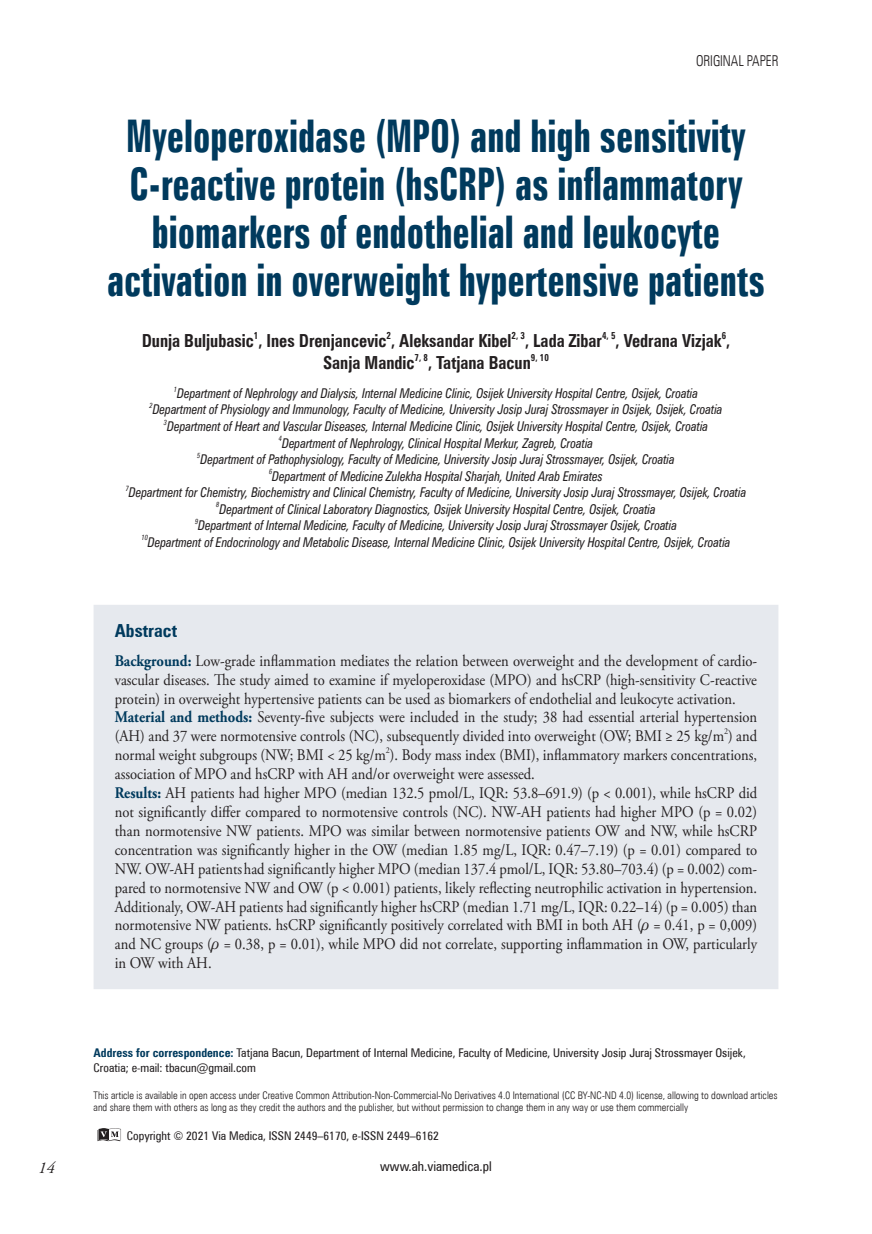
<style>
.page{position:relative;width:872px;height:1234px;background:#fff}
.page>*{position:absolute;margin:0;border:0;box-sizing:border-box;transform-origin:0 0}
.t1{font:700 45px/48px "Zurich X Cn EU";color:#003a5d;text-align:center;scale:.89 1}
.t2{font:700 18px "Zurich Cn EU";color:#231f20;scale:.92 1}
.t3{font:700 18px "Zurich Cn EU";color:#003a5d}
.t4{font:italic 16.5px "Adobe Garamond Pro";color:#231f20}
.t5{font:16.2px/18.9px "Adobe Garamond Pro";color:#231f20;scale:.9 1}
.t6{font:15px "Zurich Lt Cn EU";color:#231f20;scale:.9 1}
.t7{font:italic 13.5px/16.5px "Zurich Cn EU";color:#231f20;text-align:center;scale:.9 1}
.t8{font:13.5px "Zurich Cn EU";color:#231f20}
.t9{font:12px/14.4px "Zurich Cn EU";color:#231f20}
.t10{font:10.5px/12.6px "Zurich Lt Cn EU";color:#231f20}
.t11{font:700 9.9px "Zurich Cn EU";color:#231f20;scale:.92 1}
.t12{font:8.85px "Adobe Garamond Pro";color:#231f20;scale:.9 1}
.s1{font-weight:700;color:#003a5d}
</style>
<div class="page">
<div style="left:94px;top:604px;width:684px;height:384px;background:#e6e9ee;border:2px solid #e6e9ee"></div>
<svg style="left:98px;top:1128px;width:23px;height:12px"></svg>
<p class="t6" style="left:696px;top:52px;width:93px">original paper</p>
<h1 class="t1" style="left:107px;top:111px;width:740px">Myeloperoxidase (MPO) and high sensitivity C-reactive protein (hsCRP) as inflammatory biomarkers of endothelial and leukocyte activation in overweight hypertensive patients</h1>
<p class="t2" style="left:142px;top:329px;width:403px">Dunja Buljubasic , Ines Drenjancevic , Aleksandar Kibel</p>
<p class="t11" style="left:254px;top:329px;width:6px">1</p>
<p class="t11" style="left:386px;top:329px;width:6px">2</p>
<p class="t11" style="left:511px;top:329px;width:16px">2, 3</p>
<p class="t2" style="left:525px;top:329px;width:85px">, Lada Zibar</p>
<p class="t11" style="left:602px;top:329px;width:16px">4, 5</p>
<p class="t2" style="left:615px;top:329px;width:126px">, Vedrana Vizjak ,</p>
<p class="t11" style="left:721px;top:329px;width:6px">6</p>
<p class="t2" style="left:323px;top:351px;width:101px">Sanja Mandic</p>
<p class="t11" style="left:414px;top:351px;width:16px">7, 8</p>
<p class="t2" style="left:428px;top:351px;width:113px">, Tatjana Bacun</p>
<p class="t11" style="left:531px;top:351px;width:21px">9, 10</p>
<p class="t7" style="left:126px;top:385px;width:691px"><sup>1</sup>Department of Nephrology and Dialysis, Internal Medicine Clinic, Osijek University Hospital Centre, Osijek, Croatia<br><sup>2</sup>Department of Physiology and Immunology, Faculty of Medicine, University Josip Juraj Strossmayer in Osijek, Osijek, Croatia <sup>3</sup>Department of Heart and Vascular Diseases, Internal Medicine Clinic, Osijek University Hospital Centre, Osijek, Croatia<br><sup>4</sup>Department of Nephrology, Clinical Hospital Merkur, Zagreb, Croatia<br><sup>5</sup>Department of Pathophysiology, Faculty of Medicine, University Josip Juraj Strossmayer, Osijek, Croatia<br><sup>6</sup>Department of Medicine Zulekha Hospital Sharjah, United Arab Emirates<br><sup>7</sup>Department for Chemistry, Biochemistry and Clinical Chemistry, Faculty of Medicine, University Josip Juraj Strossmayer, Osijek, Croatia <sup>8</sup>Department of Clinical Laboratory Diagnostics, Osijek University Hospital Centre, Osijek, Croatia<br><sup>9</sup>Department of Internal Medicine, Faculty of Medicine, University Josip Juraj Strossmayer Osijek, Croatia<br><sup>10</sup>Department of Endocrinology and Metabolic Disease, Internal Medicine Clinic, Osijek University Hospital Centre, Osijek, Croatia</p>
<p class="t3" style="left:115px;top:619px;width:64px">Abstract</p>
<p class="t5" style="left:115px;top:651px;width:715px"><span class="s1">Background:</span> Low-grade inflammation mediates the relation between overweight and the development of cardio&shy;vascular diseases. The study aimed to examine if myeloperoxidase (MPO) and hsCRP (high-sensitivity C-reactive protein) in overweight hypertensive patients can be used as biomarkers of endothelial and leukocyte activation.<br><span class="s1">Material and methods:</span> Seventy-five subjects were included in the study; 38 had essential arterial hypertension (AH) and 37 were normotensive controls (NC), subsequently divided into overweight (OW; BMI ≥ 25 kg/m ) and</p>
<p class="t12" style="left:724px;top:725px;width:6px">2</p>
<p class="t5" style="left:115px;top:746px;width:715px">normal weight subgroups (NW; BMI &lt; 25 kg/m ). Body mass index (BMI), inflammatory markers concentrations,</p>
<p class="t12" style="left:386px;top:744px;width:6px">2</p>
<p class="t5" style="left:115px;top:765px;width:715px">association of MPO and hsCRP with AH and/or overweight were assessed.<br><span class="s1">Results:</span> AH patients had higher MPO (median 132.5 pmol/L, IQR: 53.8–691.9) (p &lt; 0.001), while hsCRP did not significantly differ compared to normotensive controls (NC). NW-AH patients had higher MPO (p = 0.02) than normotensive NW patients. MPO was similar between normotensive patients OW and NW, while hsCRP concentration was significantly higher in the OW (median 1.85 mg/L, IQR: 0.47–7.19) (p = 0.01) compared to NW. OW-AH patientshad significantly higher MPO (median 137.4 pmol/L, IQR: 53.80–703.4) (p = 0.002) com&shy;pared to normotensive NW and OW (p &lt; 0.001) patients, likely reflecting neutrophilic activation in hypertension.<br>Additionaly, OW-AH patients had significantly higher hsCRP (median 1.71 mg/L, IQR: 0.22–14) (p = 0.005) than normotensive NW patients. hsCRP significantly positively correlated with BMI in both AH ( = 0.41, p = 0,009) and NC groups ( = 0.38, p = 0.01), while MPO did not correlate, supporting inflammation in OW, particularly in OW with AH.</p>
<p class="t9" style="left:94px;top:1045px;width:654px"><span class="s1">Address for correspondence:</span> Tatjana Bacun, Department of Internal Medicine, Faculty of Medicine, University Josip Juraj Strossmayer Osijek,<br>Croatia; e-mail: tbacun@gmail.com</p>
<p class="t10" style="left:94px;top:1088px;width:685px">This article is available in open access under Creative Common Attribution-Non-Commercial-No Derivatives 4.0 International (CC BY-NC-ND 4.0) license, allowing to download articles and share them with others as long as they credit the authors and the publisher, but without permission to change them in any way or use them commercially</p>
<p class="t9" style="left:127px;top:1128px;width:314px">Copyright © 2021 Via Medica, ISSN 2449–6170, e-ISSN 2449–6162</p>
<p class="t4" style="left:38px;top:1157px;width:18px">14</p>
<p class="t8" style="left:380px;top:1157px;width:113px">www.ah.viamedica.pl</p>
</div>
